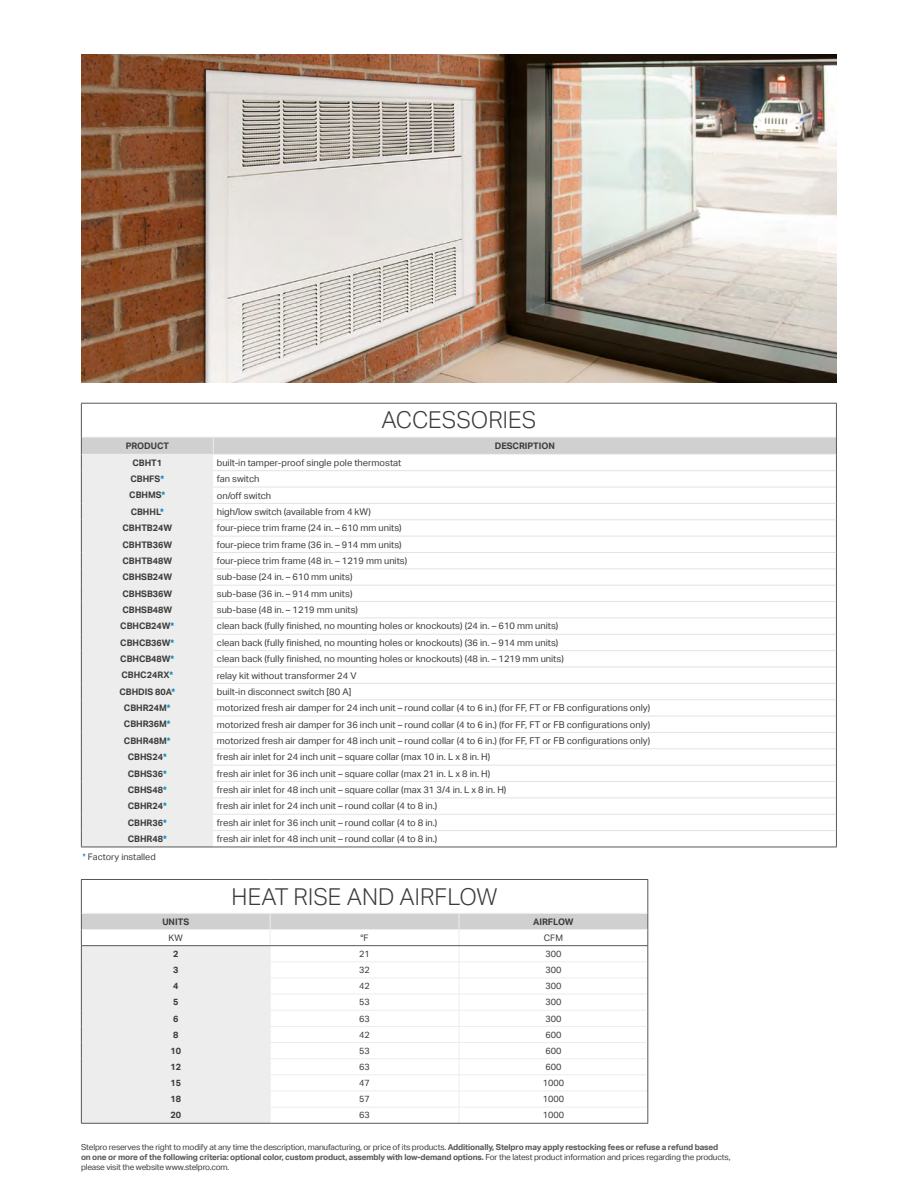
<style>
.page{position:relative;width:918px;height:1188px;background:#fff}
.page>*{position:absolute;margin:0;border:0;box-sizing:border-box;transform-origin:0 0}
.t1{font:300 23.25px "Aktiv Grotesk";color:#3c3c3b}
.t2{font:9.3px "Aktiv Grotesk";color:#3c3c3b}
.t3{font:700 9px "Aktiv Grotesk";color:#3c3c3b}
.t4{font:9px "Aktiv Grotesk";color:#3c3c3b}
.t5{font:8.25px/9.9px "Aktiv Grotesk";letter-spacing:-.02em;color:#3c3c3b}
.s1{color:#0081be}
.s2{font-weight:700;color:#575756}
</style>
<div class="page">
<img style="left:81px;top:54px;width:756px;height:328px">
<hr style="left:81px;top:403px;width:132px;height:1px;background:#575756">
<hr style="left:81px;top:404px;width:1px;height:33px;background:#575756">
<hr style="left:213px;top:403px;width:624px;height:1px;background:#575756">
<hr style="left:836px;top:404px;width:1px;height:33px;background:#575756">
<hr style="left:81px;top:847px;width:132px;height:1px;background:#575756">
<hr style="left:213px;top:847px;width:624px;height:1px;background:#575756">
<svg style="left:81px;top:437px;width:756px;height:410px"></svg>
<hr style="left:81px;top:879px;width:189px;height:1px;background:#575756">
<hr style="left:81px;top:880px;width:1px;height:33px;background:#575756">
<hr style="left:270px;top:879px;width:189px;height:1px;background:#575756">
<hr style="left:459px;top:879px;width:189px;height:1px;background:#575756">
<hr style="left:647px;top:880px;width:1px;height:33px;background:#575756">
<hr style="left:81px;top:1123px;width:189px;height:1px;background:#575756">
<hr style="left:270px;top:1123px;width:189px;height:1px;background:#575756">
<hr style="left:459px;top:1123px;width:189px;height:1px;background:#575756">
<svg style="left:81px;top:913px;width:567px;height:210px"></svg>
<h1 class="t1" style="left:381px;top:407px;width:156px">ACCESSORIES</h1>
<p class="t3" style="left:126px;top:441px;width:45px">PRODUCT</p>
<p class="t3" style="left:495px;top:441px;width:62px">DESCRIPTION</p>
<p class="t3" style="left:132px;top:457px;width:31px">CBHT1</p>
<p class="t2" style="left:217px;top:457px;width:186px">built-in tamper-proof single pole thermostat</p>
<p class="t3" style="left:131px;top:474px;width:35px">CBHFS<span class="s1">*</span></p>
<p class="t2" style="left:217px;top:474px;width:44px">fan switch</p>
<p class="t3" style="left:129px;top:490px;width:38px">CBHMS<span class="s1">*</span></p>
<p class="t2" style="left:217px;top:490px;width:56px">on/off switch</p>
<p class="t3" style="left:131px;top:506px;width:35px">CBHHL<span class="s1">*</span></p>
<p class="t2" style="left:217px;top:506px;width:156px">high/low switch (available from 4 kW)</p>
<p class="t3" style="left:123px;top:523px;width:51px">CBHTB24W</p>
<p class="t2" style="left:217px;top:523px;width:186px">four-piece trim frame (24 in. – 610 mm units)</p>
<p class="t3" style="left:123px;top:539px;width:51px">CBHTB36W</p>
<p class="t2" style="left:217px;top:539px;width:186px">four-piece trim frame (36 in. – 914 mm units)</p>
<p class="t3" style="left:123px;top:556px;width:51px">CBHTB48W</p>
<p class="t2" style="left:217px;top:555px;width:192px">four-piece trim frame (48 in. – 1219 mm units)</p>
<p class="t3" style="left:122px;top:572px;width:51px">CBHSB24W</p>
<p class="t2" style="left:217px;top:572px;width:137px">sub-base (24 in. – 610 mm units)</p>
<p class="t3" style="left:122px;top:588px;width:51px">CBHSB36W</p>
<p class="t2" style="left:217px;top:588px;width:137px">sub-base (36 in. – 914 mm units)</p>
<p class="t3" style="left:122px;top:605px;width:51px">CBHSB48W</p>
<p class="t2" style="left:217px;top:604px;width:143px">sub-base (48 in. – 1219 mm units)</p>
<p class="t3" style="left:120px;top:621px;width:56px">CBHCB24W<span class="s1">*</span></p>
<p class="t2" style="left:217px;top:621px;width:343px">clean back (fully finished, no mounting holes or knockouts) (24 in. – 610 mm units)</p>
<p class="t3" style="left:120px;top:637px;width:56px">CBHCB36W<span class="s1">*</span></p>
<p class="t2" style="left:217px;top:637px;width:343px">clean back (fully finished, no mounting holes or knockouts) (36 in. – 914 mm units)</p>
<p class="t3" style="left:120px;top:654px;width:56px">CBHCB48W<span class="s1">*</span></p>
<p class="t2" style="left:217px;top:653px;width:349px">clean back (fully finished, no mounting holes or knockouts) (48 in. – 1219 mm units)</p>
<p class="t3" style="left:122px;top:670px;width:53px">CBHC24RX<span class="s1">*</span></p>
<p class="t2" style="left:217px;top:670px;width:141px">relay kit without transformer 24 V</p>
<p class="t3" style="left:119px;top:686px;width:57px">CBHDIS 80A<span class="s1">*</span></p>
<p class="t2" style="left:217px;top:686px;width:136px">built-in disconnect switch [80 A]</p>
<p class="t3" style="left:124px;top:703px;width:48px">CBHR24M<span class="s1">*</span></p>
<p class="t2" style="left:217px;top:703px;width:435px">motorized fresh air damper for 24 inch unit – round collar (4 to 6 in.) (for FF, FT or FB configurations only)</p>
<p class="t3" style="left:124px;top:719px;width:48px">CBHR36M<span class="s1">*</span></p>
<p class="t2" style="left:217px;top:719px;width:435px">motorized fresh air damper for 36 inch unit – round collar (4 to 6 in.) (for FF, FT or FB configurations only)</p>
<p class="t3" style="left:124px;top:735px;width:48px">CBHR48M<span class="s1">*</span></p>
<p class="t2" style="left:217px;top:735px;width:435px">motorized fresh air damper for 48 inch unit – round collar (4 to 6 in.) (for FF, FT or FB configurations only)</p>
<p class="t3" style="left:128px;top:752px;width:40px">CBHS24<span class="s1">*</span></p>
<p class="t2" style="left:217px;top:752px;width:275px">fresh air inlet for 24 inch unit – square collar (max 10 in. L x 8 in. H)</p>
<p class="t3" style="left:128px;top:768px;width:40px">CBHS36<span class="s1">*</span></p>
<p class="t2" style="left:217px;top:768px;width:275px">fresh air inlet for 36 inch unit – square collar (max 21 in. L x 8 in. H)</p>
<p class="t3" style="left:128px;top:785px;width:40px">CBHS48<span class="s1">*</span></p>
<p class="t2" style="left:217px;top:784px;width:291px">fresh air inlet for 48 inch unit – square collar (max 31 3/4 in. L x 8 in. H)</p>
<p class="t3" style="left:128px;top:801px;width:41px">CBHR24<span class="s1">*</span></p>
<p class="t2" style="left:217px;top:801px;width:222px">fresh air inlet for 24 inch unit – round collar (4 to 8 in.)</p>
<p class="t3" style="left:128px;top:817px;width:41px">CBHR36<span class="s1">*</span></p>
<p class="t2" style="left:217px;top:817px;width:222px">fresh air inlet for 36 inch unit – round collar (4 to 8 in.)</p>
<p class="t3" style="left:128px;top:834px;width:41px">CBHR48<span class="s1">*</span></p>
<p class="t2" style="left:217px;top:833px;width:222px">fresh air inlet for 48 inch unit – round collar (4 to 8 in.)</p>
<p class="t4" style="left:82px;top:852px;width:75px"><span class="s1">*</span> Factory installed</p>
<h1 class="t1" style="left:232px;top:883px;width:267px">HEAT RISE AND AIRFLOW</h1>
<p class="t3" style="left:162px;top:916px;width:28px">UNITS</p>
<p class="t3" style="left:533px;top:916px;width:42px">AIRFLOW</p>
<p class="t4" style="left:169px;top:932px;width:16px">KW</p>
<p class="t4" style="left:361px;top:932px;width:10px">°F</p>
<p class="t4" style="left:544px;top:932px;width:21px">CFM</p>
<p class="t3" style="left:173px;top:949px;width:7px">2</p>
<p class="t4" style="left:359px;top:949px;width:12px">21</p>
<p class="t4" style="left:545px;top:949px;width:17px">300</p>
<p class="t3" style="left:173px;top:965px;width:7px">3</p>
<p class="t4" style="left:359px;top:965px;width:12px">32</p>
<p class="t4" style="left:545px;top:965px;width:17px">300</p>
<p class="t3" style="left:173px;top:981px;width:7px">4</p>
<p class="t4" style="left:359px;top:981px;width:12px">42</p>
<p class="t4" style="left:545px;top:981px;width:17px">300</p>
<p class="t3" style="left:173px;top:997px;width:7px">5</p>
<p class="t4" style="left:359px;top:997px;width:12px">53</p>
<p class="t4" style="left:545px;top:997px;width:17px">300</p>
<p class="t3" style="left:173px;top:1013px;width:7px">6</p>
<p class="t4" style="left:359px;top:1013px;width:12px">63</p>
<p class="t4" style="left:545px;top:1013px;width:17px">300</p>
<p class="t3" style="left:173px;top:1029px;width:7px">8</p>
<p class="t4" style="left:359px;top:1029px;width:12px">42</p>
<p class="t4" style="left:545px;top:1029px;width:17px">600</p>
<p class="t3" style="left:170px;top:1045px;width:12px">10</p>
<p class="t4" style="left:359px;top:1045px;width:12px">53</p>
<p class="t4" style="left:545px;top:1045px;width:17px">600</p>
<p class="t3" style="left:170px;top:1062px;width:12px">12</p>
<p class="t4" style="left:359px;top:1062px;width:12px">63</p>
<p class="t4" style="left:545px;top:1062px;width:17px">600</p>
<p class="t3" style="left:170px;top:1078px;width:12px">15</p>
<p class="t4" style="left:359px;top:1078px;width:12px">47</p>
<p class="t4" style="left:543px;top:1078px;width:23px">1000</p>
<p class="t3" style="left:170px;top:1094px;width:12px">18</p>
<p class="t4" style="left:359px;top:1094px;width:12px">57</p>
<p class="t4" style="left:543px;top:1094px;width:23px">1000</p>
<p class="t3" style="left:170px;top:1110px;width:12px">20</p>
<p class="t4" style="left:359px;top:1110px;width:12px">63</p>
<p class="t4" style="left:543px;top:1110px;width:23px">1000</p>
<p class="t5" style="left:81px;top:1143px;width:651px">Stelpro reserves the right to modify at any time the description, manufacturing, or price of its products. <span class="s2">Additionally, Stelpro may apply restocking fees or refuse a refund based<br>on one or more of the following criteria: optional color, custom product, assembly with low-demand options.</span> For the latest product information and prices regarding the products, please visit the website www.stelpro.com.</p>
</div>
